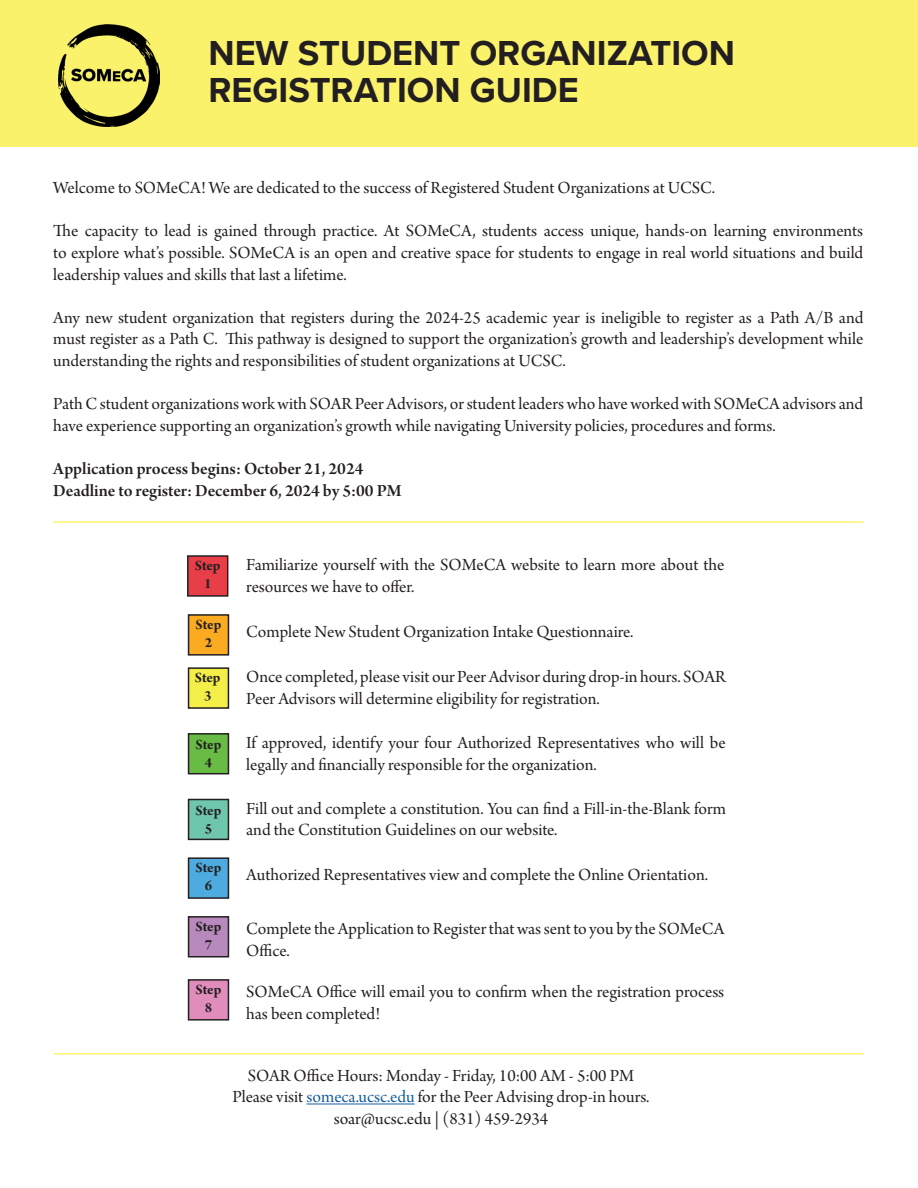
<style>
.page{position:relative;width:918px;height:1188px;background:#fff}
.page>*{position:absolute;margin:0;border:0;box-sizing:border-box;transform-origin:0 0}
.t1{font:700 36px "Proxima Nova";color:#231f20}
.t2{font:18px/21.6px "Arno Pro Subhead";color:#231f20}
.t3{font:18px "Arno Pro Smbd Subhead";color:#231f20}
.t4{font:15px "Arno Pro Bold Subhead";letter-spacing:-.005em;color:#231f20}
.s1{color:#175d9e}
</style>
<div class="page">
<div style="left:0;top:0;width:918px;height:147px;background:#fbf26b"></div>
<img style="left:58px;top:25px;width:101px;height:102px">
<hr style="left:53px;top:521px;width:810px;height:2px;background:#fbf26d">
<hr style="left:54px;top:1053px;width:810px;height:1px;background:#fbf26d">
<div style="left:189px;top:615px;width:39px;height:40px;background:#faab22"></div>
<div style="left:188px;top:614px;width:41px;height:42px;border:2px solid #231f20"></div>
<div style="left:189px;top:668px;width:39px;height:40px;background:#f4ee49"></div>
<div style="left:188px;top:667px;width:41px;height:42px;border:2px solid #231f20"></div>
<div style="left:189px;top:734px;width:39px;height:40px;background:#68bc45"></div>
<div style="left:188px;top:733px;width:41px;height:41px;border:2px solid #231f20"></div>
<div style="left:189px;top:800px;width:39px;height:39px;background:#6ec6ab"></div>
<div style="left:188px;top:799px;width:41px;height:41px;border:2px solid #231f20"></div>
<div style="left:189px;top:858px;width:39px;height:40px;background:#4eabe0"></div>
<div style="left:188px;top:857px;width:41px;height:42px;border:2px solid #231f20"></div>
<div style="left:189px;top:917px;width:39px;height:40px;background:#b889bd"></div>
<div style="left:188px;top:916px;width:41px;height:41px;border:2px solid #231f20"></div>
<div style="left:189px;top:980px;width:39px;height:40px;background:#e18dbc"></div>
<div style="left:188px;top:979px;width:41px;height:42px;border:2px solid #231f20"></div>
<hr style="left:307px;top:1104px;width:108px;height:1px;background:#175d9e">
<div style="left:188px;top:556px;width:40px;height:40px;background:#e73e48"></div>
<div style="left:187px;top:555px;width:41px;height:42px;border:2px solid #231f20"></div>
<p class="t1" style="left:208px;top:26px;width:528px">NEW STUDENT ORGANIZATION</p>
<p class="t1" style="left:208px;top:63px;width:372px">REGISTRATION GUIDE</p>
<p class="t2" style="left:53px;top:178px;width:663px">Welcome to SOMeCA! We are dedicated to the success of Registered Student Organizations at UCSC.</p>
<p class="t2" style="left:53px;top:221px;width:812px;text-align:justify">The capacity to lead is gained through practice. At SOMeCA, students access unique, hands-on learning environments to explore what’s possible. SOMeCA is an open and creative space for students to engage in real world situations and build leadership values and skills that last a lifetime.</p>
<p class="t2" style="left:53px;top:308px;width:812px;text-align:justify">Any new student organization that registers during the 2024-25 academic year is ineligible to register as a Path A/B and must register as a Path C. This pathway is designed to support the organization’s growth and leadership’s development while understanding the rights and responsibilities of student organizations at UCSC.</p>
<p class="t2" style="left:53px;top:394px;width:812px">Path C student organizations work with SOAR Peer Advisors, or student leaders who have worked with SOMeCA advisors and have experience supporting an organization’s growth while navigating University policies, procedures and forms.</p>
<p class="t3" style="left:53px;top:458px;width:312px">Application process begins: October 21, 2024</p>
<p class="t3" style="left:53px;top:480px;width:350px">Deadline to register: December 6, 2024 by 5:00 PM</p>
<p class="t4" style="left:195px;top:557px;width:27px">Step</p>
<p class="t4" style="left:204px;top:575px;width:9px">1</p>
<p class="t4" style="left:196px;top:616px;width:27px">Step</p>
<p class="t4" style="left:205px;top:634px;width:9px">2</p>
<p class="t4" style="left:195px;top:669px;width:27px">Step</p>
<p class="t4" style="left:204px;top:687px;width:9px">3</p>
<p class="t4" style="left:196px;top:736px;width:27px">Step</p>
<p class="t4" style="left:205px;top:754px;width:9px">4</p>
<p class="t4" style="left:196px;top:802px;width:27px">Step</p>
<p class="t4" style="left:205px;top:820px;width:9px">5</p>
<p class="t4" style="left:196px;top:859px;width:27px">Step</p>
<p class="t4" style="left:205px;top:877px;width:9px">6</p>
<p class="t4" style="left:196px;top:918px;width:27px">Step</p>
<p class="t4" style="left:205px;top:936px;width:9px">7</p>
<p class="t4" style="left:196px;top:981px;width:27px">Step</p>
<p class="t4" style="left:205px;top:999px;width:9px">8</p>
<p class="t2" style="left:246px;top:555px;width:480px">Familiarize yourself with the SOMeCA website to learn more about the resources we have to offer.</p>
<p class="t2" style="left:246px;top:622px;width:389px">Complete New Student Organization Intake Questionnaire.</p>
<p class="t2" style="left:246px;top:667px;width:481px">Once completed, please visit our Peer Advisor during drop-in hours. SOAR<br>Peer Advisors will determine eligibility for registration.</p>
<p class="t2" style="left:246px;top:733px;width:481px">If approved, identify your four Authorized Representatives who will be legally and financially responsible for the organization.</p>
<p class="t2" style="left:246px;top:799px;width:481px">Fill out and complete a constitution. You can find a Fill-in-the-Blank form and the Constitution Guidelines on our website.</p>
<p class="t2" style="left:246px;top:865px;width:463px">Authorized Representatives view and complete the Online Orientation.</p>
<p class="t2" style="left:246px;top:919px;width:480px">Complete the Application to Register that was sent to you by the SOMeCA<br>Office.</p>
<p class="t2" style="left:246px;top:982px;width:480px">SOMeCA Office will email you to confirm when the registration process has been completed!</p>
<p class="t2" style="left:248px;top:1065px;width:388px">SOAR Office Hours: Monday - Friday, 10:00 AM - 5:00 PM</p>
<p class="t2" style="left:232px;top:1087px;width:419px">Please visit <span class="s1">someca.ucsc.edu</span> for the Peer Advising drop-in hours.</p>
<p class="t2" style="left:334px;top:1109px;width:216px">soar@ucsc.edu | (831) 459-2934</p>
</div>
